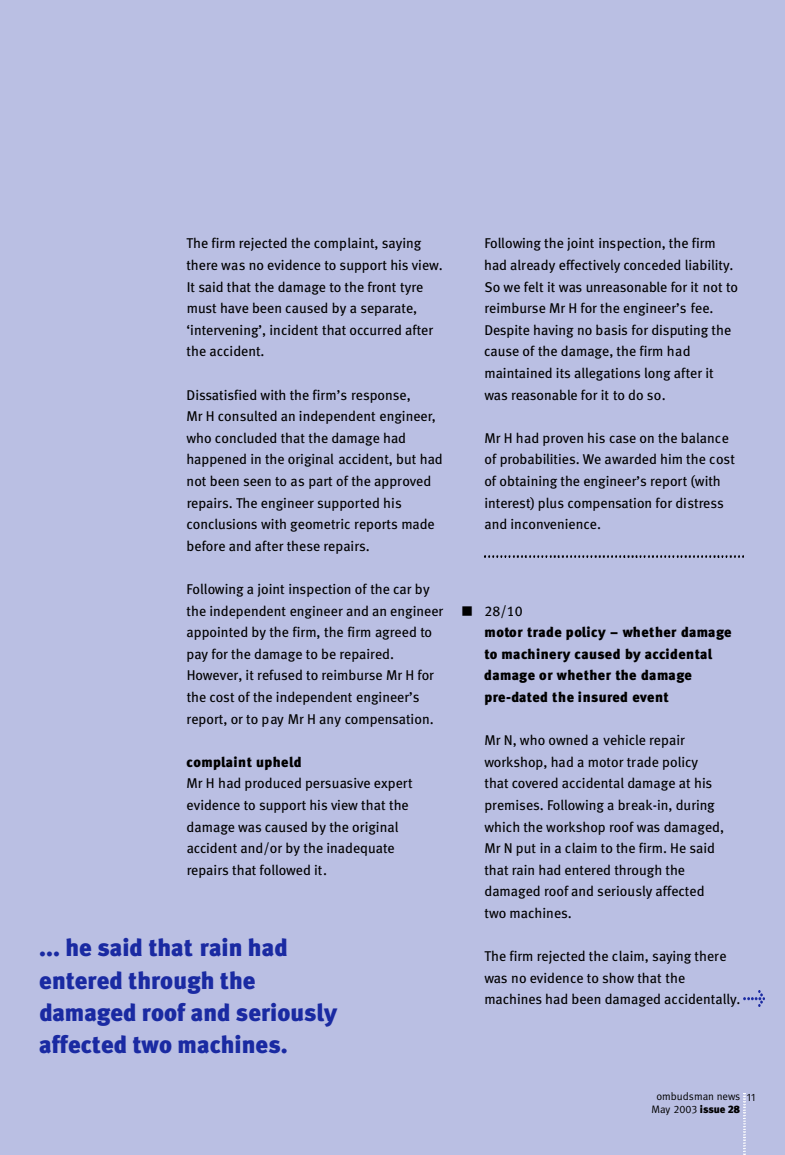
<style>
.page{position:relative;width:785px;height:1155px;background:#fff}
.page>*{position:absolute;margin:0;border:0;box-sizing:border-box;transform-origin:0 0}
.t1{font:24.3px/32.4px "Meta Black LF";color:#1a2aa2}
.t2{font:14.1px/21.6px "Meta Book LF";color:#000}
.t3{font:14.1px/21.6px "Meta Black LF";letter-spacing:.025em;color:#000}
.t4{font:10.8px "Meta Normal LF";color:#000}
.t5{font:10.8px "Meta Normal";color:#000}
.t6{font:10.8px "Meta Normal Expert";color:#000}
.s1{font-family:"Meta Black LF"}
</style>
<div class="page">
<div style="left:0;top:0;width:784px;height:1155px;background:#babfe3"></div>
<img style="left:484px;top:556px;width:259px;height:2px">
<img style="left:743px;top:1093px;width:2px;height:61px">
<img style="left:743px;top:991px;width:21px;height:15px">
<p class="t2" style="left:186px;top:234px;width:258px">The firm rejected the complaint, saying there was no evidence to support his view.<br>It said that the damage to the front tyre must have been caused by a separate, ‘intervening’, incident that occurred after the accident.</p>
<p class="t2" style="left:186px;top:385px;width:258px">Dissatisfied with the firm’s response,<br>Mr H consulted an independent engineer, who concluded that the damage had happened in the original accident, but had not been seen to as part of the approved repairs. The engineer supported his conclusions with geometric reports made before and after these repairs.</p>
<p class="t2" style="left:186px;top:579px;width:258px">Following a joint inspection of the car by the independent engineer and an engineer appointed by the firm, the firm agreed to pay for the damage to be repaired.<br>However, it refused to reimburse Mr H for the cost of the independent engineer’s report, or to pay Mr H any compensation.</p>
<p class="t3" style="left:186px;top:752px;width:116px">co m pl a i n t u p h e ld</p>
<p class="t2" style="left:187px;top:774px;width:227px">Mr H had produced persuasive expert evidence to support his view that the damage was caused by the original accident and/or by the inadequate repairs that followed it.</p>
<h1 class="t1" style="left:39px;top:933px;width:299px">... he said that rain had entered through the damaged roof and seriously affected two machines.</h1>
<p class="t2" style="left:484px;top:234px;width:255px">Following the joint inspection, the firm had already effectively conceded liability.<br>So we felt it was unreasonable for it not to reimburse Mr H for the engineer’s fee.<br>Despite having no basis for disputing the cause of the damage, the firm had maintained its allegations long after it was reasonable for it to do so.</p>
<p class="t2" style="left:484px;top:428px;width:252px">Mr H had proven his case on the balance of probabilities. We awarded him the cost of obtaining the engineer’s report (with interest) plus compensation for distress and inconvenience.</p>
<p class="t2" style="left:461px;top:601px;width:63px">■ 28/10</p>
<p class="t3" style="left:484px;top:622px;width:249px">m o tor trade pol i c y – whether da mage to ma ch i n e ry ca used by a cci d e n tal<br>da mage or whether the da mage<br>p re - da ted the insu red eve n t</p>
<p class="t2" style="left:484px;top:730px;width:241px">Mr N, who owned a vehicle repair workshop, had a motor trade policy that covered accidental damage at his premises. Following a break-in, during which the workshop roof was damaged, Mr N put in a claim to the firm. He said that rain had entered through the damaged roof and seriously affected two machines.</p>
<p class="t2" style="left:484px;top:946px;width:257px">The firm rejected the claim, saying there was no evidence to show that the machines had been damaged accidentally.</p>
<p class="t5" style="left:656px;top:1091px;width:85px">ombudsman news</p>
<p class="t4" style="left:651px;top:1104px;width:90px">May 2003 <span class="s1">issue 28</span></p>
<p class="t6" style="left:746px;top:1092px;width:10px">11</p>
</div>
